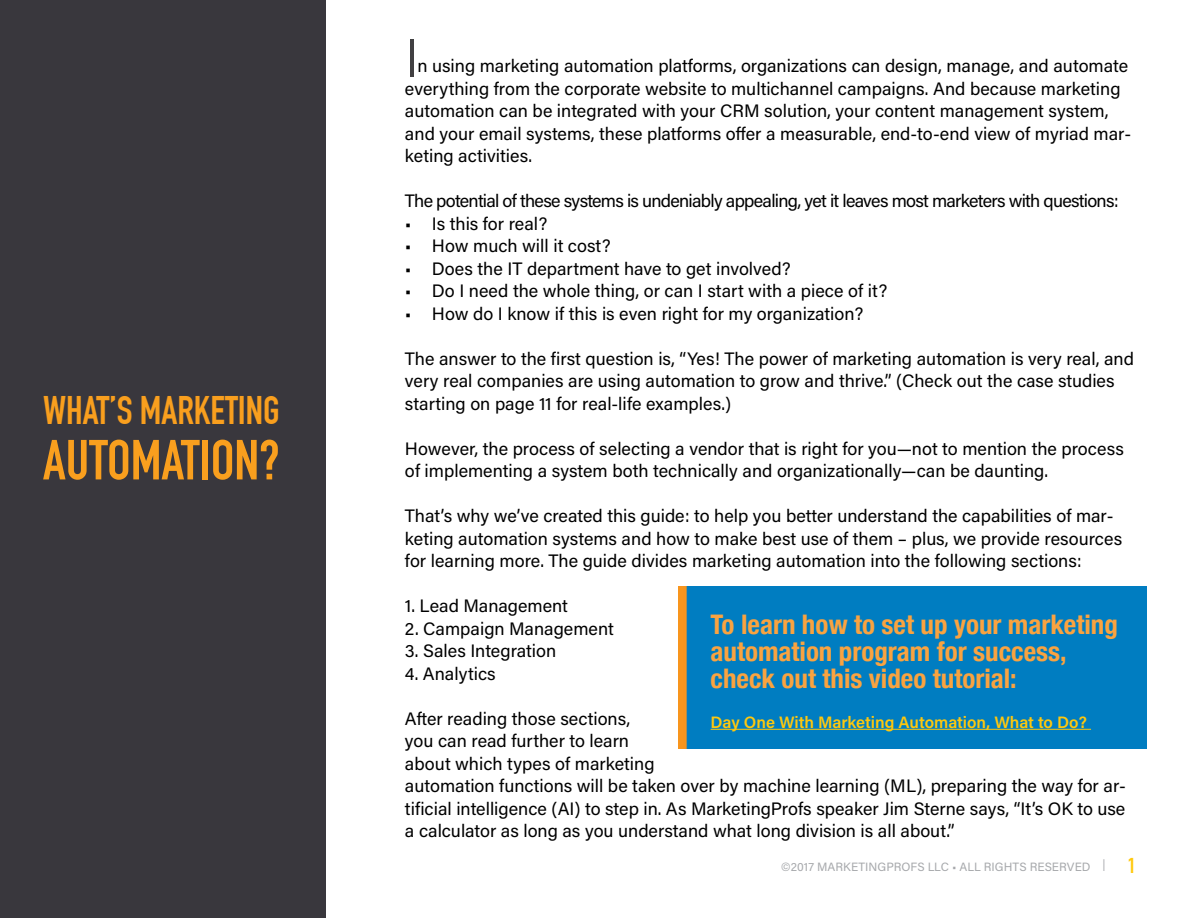
<style>
.page{position:relative;width:1188px;height:918px;background:#fff}
.page>*{position:absolute;margin:0;border:0;box-sizing:border-box;transform-origin:0 0}
.t1{font:55.5px "DIN Engschrift Std";color:#f99f1e}
.t2{font:200 54px "Acumin Pro";color:#414042}
.t3{font:39px "DIN Engschrift Std";color:#f99f1e}
.t4{font:700 condensed 27px/27px "Helvetica Neue";color:#faa441}
.t5{font:18px/22.5px "Acumin Pro";color:#000}
.t6{font:18px "Acumin Pro";letter-spacing:-.04em;color:#000}
.t7{font:600 16.5px "Acumin Pro";letter-spacing:-.005em;color:#ffc90d}
.t8{font:12px "Acumin Pro";color:#a7a9ac}
.s1{font-weight:200;font-size:16.8px}
.s2{font-family:"DIN Engschrift Std";font-size:21px;color:#ffc90d}
</style>
<div class="page">
<div style="left:0;top:0;width:326px;height:918px;background:#39373d"></div>
<div style="left:678px;top:586px;width:469px;height:163px;background:#007dc1"></div>
<h3 class="t3" style="left:43px;top:387px;width:238px">WHAT’S MARKETING</h3>
<h1 class="t1" style="left:43px;top:427px;width:238px">AUTOMATION?</h1>
<h2 class="t2" style="left:405px;top:21px;width:15px">I</h2>
<p class="t5" style="left:405px;top:54px;width:728px;text-indent:12px">n using marketing automation platforms, organizations can design, manage, and automate everything from the corporate website to multichannel campaigns. And because marketing automation can be integrated with your CRM solution, your content management system, and your email systems, these platforms offer a measurable, end-to-end view of myriad mar&shy;keting activities.</p>
<p class="t6" style="left:405px;top:188px;width:715px">The potential of these systems is undeniably appealing, yet it leaves most marketers with questions:</p>
<p class="t5" style="left:405px;top:211px;width:144px">• Is this for real?</p>
<p class="t5" style="left:405px;top:234px;width:207px">• How much will it cost?</p>
<p class="t5" style="left:405px;top:256px;width:387px">• Does the IT department have to get involved?</p>
<p class="t5" style="left:405px;top:279px;width:484px">• Do I need the whole thing, or can I start with a piece of it?</p>
<p class="t5" style="left:405px;top:301px;width:460px">• How do I know if this is even right for my organization?</p>
<p class="t5" style="left:405px;top:346px;width:731px">The answer to the first question is, “Yes! The power of marketing automation is very real, and very real companies are using automation to grow and thrive.” (Check out the case studies starting on page 11 for real-life examples.)</p>
<p class="t5" style="left:405px;top:436px;width:720px">However, the process of selecting a vendor that is right for you—not to mention the process of implementing a system both technically and organizationally—can be daunting.</p>
<p class="t5" style="left:405px;top:504px;width:719px">That’s why we’ve created this guide: to help you better understand the capabilities of mar&shy;keting automation systems and how to make best use of them – plus, we provide resources for learning more. The guide divides marketing automation into the following sections:</p>
<p class="t5" style="left:405px;top:594px;width:165px">1. Lead Management</p>
<p class="t5" style="left:405px;top:616px;width:210px">2. Campaign Management</p>
<p class="t5" style="left:405px;top:639px;width:153px">3. Sales Integration</p>
<p class="t5" style="left:405px;top:661px;width:92px">4. Analytics</p>
<p class="t5" style="left:405px;top:706px;width:722px">After reading those sections,<br>you can read further to learn<br>about which types of marketing<br>automation functions will be taken over by machine learning (ML), preparing the way for ar&shy;tificial intelligence (AI) to step in. As MarketingProfs speaker Jim Sterne says, “It’s OK to use a calculator as long as you understand what long division is all about.”</p>
<h3 class="t4" style="left:711px;top:609px;width:409px">To learn how to set up your marketing automation program for success, check out this video tutorial:</h3>
<p class="t7" style="left:711px;top:710px;width:378px">Day One With Marketing Automation, What to Do?</p>
<p class="t8" style="left:781px;top:858px;width:356px">©2017 MARKETINGPROFS LLC • ALL RIGHTS RESERVED <span class="s1">I</span> <span class="s2">1</span></p>
</div>
